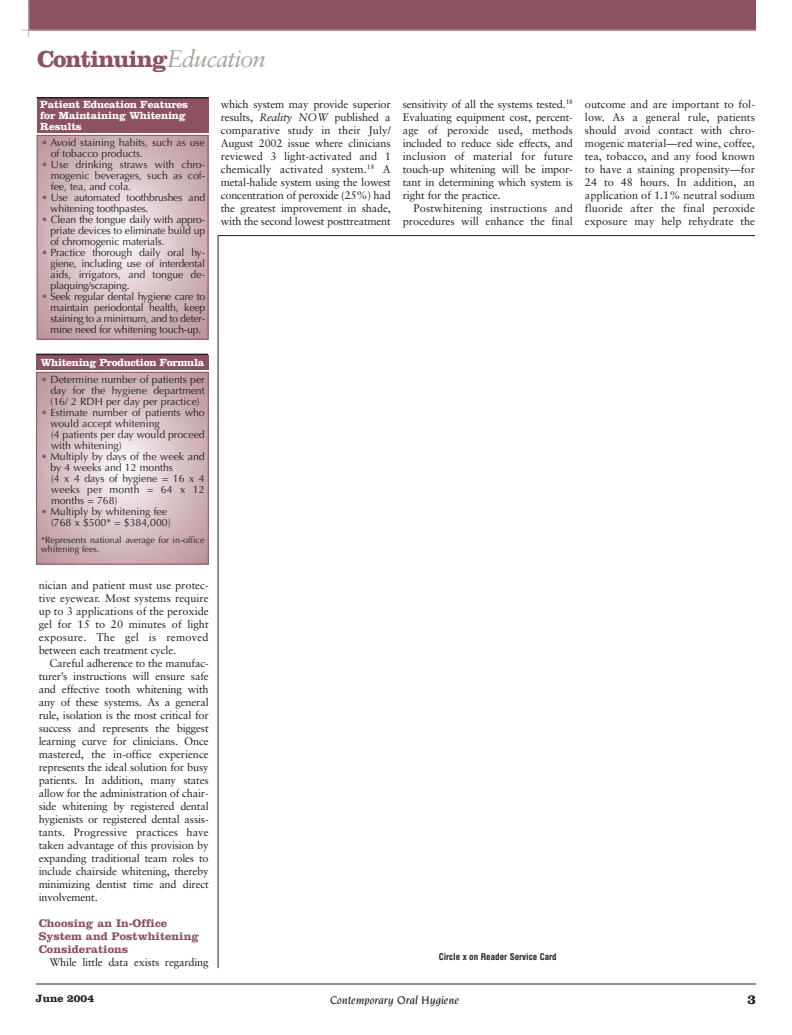
<style>
.page{position:relative;width:792px;height:1035px;background:#fff}
.page>*{position:absolute;margin:0;border:0;box-sizing:border-box;transform-origin:0 0}
.t1{font:700 24px "Clarendon";letter-spacing:-.045em;color:#8d5261}
.t2{font:700 14px "Clarendon";color:#231f20}
.t3{font:italic 500 12px "Novarese";color:#231f20}
.t4{font:700 11.5px/13px "Clarendon";color:#8d5261}
.t5{font:11px/13px "Sabon";letter-spacing:-.015em;color:#231f20;text-align:justify}
.t6{font:11px/13px "Sabon";letter-spacing:.01em;color:#231f20;text-align:right}
.t7{font:700 11px "Clarendon";color:#231f20}
.t8{font:700 10.7px/11px "Clarendon";letter-spacing:-.02em;color:#fff}
.t9{font:10.5px/11px "Optima";letter-spacing:-.005em;color:#231f20}
.t10{font:9px/9px "Optima";color:#231f20}
.t11{font:700 condensed 9px "Helvetica";color:#231f20}
.s1{font-family:"Sabon";font-weight:400;font-style:italic;color:#aba39b}
.s2{color:#8d5261}
.s3{font-style:italic}
</style>
<div class="page">
<hr style="left:36px;top:984px;width:720px;height:1px;background:#231f20">
<div style="left:29px;top:0;width:727px;height:30px;background:#8d5261"></div>
<hr style="left:22px;top:30px;width:734px;height:1px;background:#c2bab7">
<hr style="left:28px;top:0;width:1px;height:37px;background:#c2bab7">
<hr style="left:218px;top:235px;width:1px;height:733px;background:#231f20">
<hr style="left:218px;top:235px;width:537px;height:1px;background:#231f20">
<div style="left:37px;top:98px;width:171px;height:35px;background:#8d5261"></div>
<hr style="left:37px;top:97px;width:172px;height:2px;background:#231f20">
<svg style="left:39px;top:137px;width:168px;height:201px;background:#c5a4aa"></svg>
<div style="left:37px;top:136px;width:171px;height:203px;background:#cbaeb3;border-radius:50%"></div>
<div style="left:43px;top:142px;width:159px;height:190px;background:#ceb2b8;border-radius:50%"></div>
<div style="left:48px;top:149px;width:149px;height:177px;background:#d1b7bb;border-radius:50%"></div>
<div style="left:53px;top:154px;width:139px;height:167px;background:#d3babf;border-radius:50%"></div>
<div style="left:58px;top:161px;width:129px;height:153px;background:#d7bfc2;border-radius:50%"></div>
<div style="left:62px;top:166px;width:121px;height:143px;background:#dac3c6;border-radius:50%"></div>
<div style="left:68px;top:172px;width:109px;height:130px;background:#ddc7ca;border-radius:50%"></div>
<div style="left:72px;top:177px;width:101px;height:120px;background:#e0ccd0;border-radius:50%"></div>
<div style="left:76px;top:182px;width:93px;height:110px;background:#e2d0d3;border-radius:50%"></div>
<div style="left:81px;top:187px;width:83px;height:100px;background:#e5d4d7;border-radius:50%"></div>
<div style="left:85px;top:192px;width:75px;height:90px;background:#e8d8db;border-radius:50%"></div>
<div style="left:89px;top:197px;width:67px;height:80px;background:#e9dcdd;border-radius:50%"></div>
<div style="left:93px;top:202px;width:59px;height:70px;background:#ece0e2;border-radius:50%"></div>
<div style="left:97px;top:207px;width:51px;height:60px;background:#efe5e6;border-radius:50%"></div>
<div style="left:102px;top:212px;width:41px;height:50px;background:#f1e9ea;border-radius:50%"></div>
<div style="left:106px;top:217px;width:33px;height:40px;background:#f4edee;border-radius:50%"></div>
<div style="left:110px;top:222px;width:25px;height:30px;background:#f7f2f3;border-radius:50%"></div>
<div style="left:114px;top:227px;width:17px;height:20px;background:#faf7f8;border-radius:50%"></div>
<div style="left:118px;top:232px;width:9px;height:10px;background:#fcfbfc;border-radius:50%"></div>
<div style="left:37px;top:135px;width:172px;height:205px;border:1px solid #8d5261"></div>
<div style="left:36px;top:355px;width:173px;height:14px;background:#8d5261"></div>
<svg style="left:38px;top:374px;width:169px;height:189px;background:#c6a5ab"></svg>
<div style="left:38px;top:374px;width:169px;height:188px;background:#ccaeb4;border-radius:50%"></div>
<div style="left:42px;top:379px;width:160px;height:179px;background:#ceb2b8;border-radius:50%"></div>
<div style="left:48px;top:385px;width:149px;height:166px;background:#d1b7bb;border-radius:50%"></div>
<div style="left:52px;top:390px;width:141px;height:157px;background:#d3babf;border-radius:50%"></div>
<div style="left:58px;top:396px;width:129px;height:144px;background:#d7bfc2;border-radius:50%"></div>
<div style="left:62px;top:401px;width:121px;height:135px;background:#dac3c6;border-radius:50%"></div>
<div style="left:68px;top:407px;width:109px;height:122px;background:#ddc7ca;border-radius:50%"></div>
<div style="left:72px;top:412px;width:101px;height:113px;background:#e0ccd0;border-radius:50%"></div>
<div style="left:76px;top:416px;width:93px;height:104px;background:#e2d0d3;border-radius:50%"></div>
<div style="left:80px;top:421px;width:85px;height:94px;background:#e5d4d7;border-radius:50%"></div>
<div style="left:85px;top:426px;width:75px;height:85px;background:#e8d8db;border-radius:50%"></div>
<div style="left:89px;top:431px;width:67px;height:75px;background:#e9dcdd;border-radius:50%"></div>
<div style="left:93px;top:435px;width:59px;height:66px;background:#ece0e2;border-radius:50%"></div>
<div style="left:97px;top:440px;width:51px;height:56px;background:#efe5e6;border-radius:50%"></div>
<div style="left:101px;top:445px;width:42px;height:47px;background:#f1e9ea;border-radius:50%"></div>
<div style="left:106px;top:449px;width:33px;height:38px;background:#f4edee;border-radius:50%"></div>
<div style="left:110px;top:454px;width:25px;height:28px;background:#f7f2f3;border-radius:50%"></div>
<div style="left:114px;top:459px;width:17px;height:19px;background:#faf7f8;border-radius:50%"></div>
<div style="left:118px;top:463px;width:9px;height:10px;background:#fcfbfc;border-radius:50%"></div>
<div style="left:36px;top:372px;width:173px;height:193px;border:1px solid #8d5261"></div>
<hr style="left:36px;top:354px;width:172px;height:1px;background:#231f20">
<h1 class="t1" style="left:37px;top:50px;width:230px">Continuing<span class="s1">Education</span></h1>
<p class="t8" style="left:40px;top:100px;width:149px">Patient Education Features for Maintaining Whitening<br>Results</p>
<p class="t9" style="left:51px;top:138px;width:155px;text-indent:-9px"><span class="s2">•</span> Avoid staining habits, such as use of tobacco products.</p>
<p class="t9" style="left:51px;top:160px;width:156px;text-align:justify;text-indent:-9px"><span class="s2">•</span> Use drinking straws with chro&shy;mogenic beverages, such as cof&shy;fee, tea, and cola.</p>
<p class="t9" style="left:51px;top:193px;width:156px;text-indent:-9px"><span class="s2">•</span> Use automated toothbrushes and whitening toothpastes.</p>
<p class="t9" style="left:51px;top:215px;width:156px;text-align:justify;text-indent:-9px"><span class="s2">•</span> Clean the tongue daily with appro&shy;priate devices to eliminate build up of chromogenic materials.</p>
<p class="t9" style="left:50px;top:248px;width:156px;text-align:justify;text-indent:-9px"><span class="s2">•</span> Practice thorough daily oral hy&shy;giene, including use of interdental aids, irrigators, and tongue de&shy;plaquing/scraping.</p>
<p class="t9" style="left:50px;top:292px;width:156px;text-align:justify;text-indent:-9px"><span class="s2">•</span> Seek regular dental hygiene care to maintain periodontal health, keep staining to a minimum, and to deter&shy;mine need for whitening touch-up.</p>
<p class="t8" style="left:41px;top:358px;width:165px">Whitening Production Formula</p>
<p class="t9" style="left:50px;top:375px;width:156px;text-align:justify;text-indent:-9px"><span class="s2">•</span> Determine number of patients per day for the hygiene department (16/ 2 RDH per day per practice)</p>
<p class="t9" style="left:50px;top:408px;width:156px;text-indent:-9px"><span class="s2">•</span> Estimate number of patients who would accept whitening<br>(4 patients per day would proceed with whitening)</p>
<p class="t9" style="left:50px;top:452px;width:156px;text-indent:-9px"><span class="s2">•</span> Multiply by days of the week and by 4 weeks and 12 months<br>(4 x 4 days of hygiene = 16 x 4 weeks per month = 64 x 12 months = 768)</p>
<p class="t9" style="left:51px;top:507px;width:121px;text-indent:-10px"><span class="s2">•</span> Multiply by whitening fee (768 x $500* = $384,000)</p>
<p class="t10" style="left:41px;top:536px;width:165px">*Represents national average for in-office whitening fees.</p>
<p class="t5" style="left:39px;top:579px;width:172px">nician and patient must use protec&shy;tive eyewear. Most systems require up to 3 applications of the peroxide gel for 15 to 20 minutes of light exposure. The gel is removed between each treatment cycle.</p>
<p class="t5" style="left:39px;top:657px;width:172px;text-indent:11px">Careful adherence to the manufac&shy;turer’s instructions will ensure safe and effective tooth whitening with any of these systems. As a general rule, isolation is the most critical for success and represents the biggest learning curve for clinicians. Once mastered, the in-office experience represents the ideal solution for busy patients. In addition, many states allow for the administration of chair&shy;side whitening by registered dental hygienists or registered dental assis&shy;tants. Progressive practices have taken advantage of this provision by expanding traditional team roles to include chairside whitening, thereby minimizing dentist time and direct involvement.</p>
<p class="t4" style="left:39px;top:917px;width:162px">Choosing an In-Office<br>System and Postwhitening<br>Considerations</p>
<p class="t5" style="left:49px;top:956px;width:161px">While little data exists regarding</p>
<p class="t5" style="left:221px;top:98px;width:172px">which system may provide superior results, <span class="s3">Reality NOW</span> published a comparative study in their July/ August 2002 issue where clinicians reviewed 3 light-activated and 1 chemically activated system.<sup>18</sup> A metal-halide system using the lowest concentration of peroxide (25%) had the greatest improvement in shade, with the second lowest posttreatment</p>
<p class="t5" style="left:403px;top:98px;width:172px">sensitivity of all the systems tested.<sup>18<br></sup>Evaluating equipment cost, percent&shy;age of peroxide used, methods included to reduce side effects, and inclusion of material for future touch-up whitening will be impor&shy;tant in determining which system is right for the practice.</p>
<p class="t6" style="left:403px;top:202px;width:172px">Postwhitening instructions and procedures will enhance the final</p>
<p class="t11" style="left:439px;top:954px;width:119px">Circle x on Reader Service Card</p>
<p class="t5" style="left:585px;top:98px;width:172px">outcome and are important to fol&shy;low. As a general rule, patients should avoid contact with chro&shy;mogenic material—red wine, coffee, tea, tobacco, and any food known to have a staining propensity—for 24 to 48 hours. In addition, an application of 1.1% neutral sodium fluoride after the final peroxide exposure may help rehydrate the</p>
<p class="t7" style="left:36px;top:995px;width:60px">June 2004</p>
<p class="t3" style="left:330px;top:995px;width:131px">Contemporary Oral Hygiene</p>
<p class="t2" style="left:747px;top:995px;width:10px">3</p>
</div>
